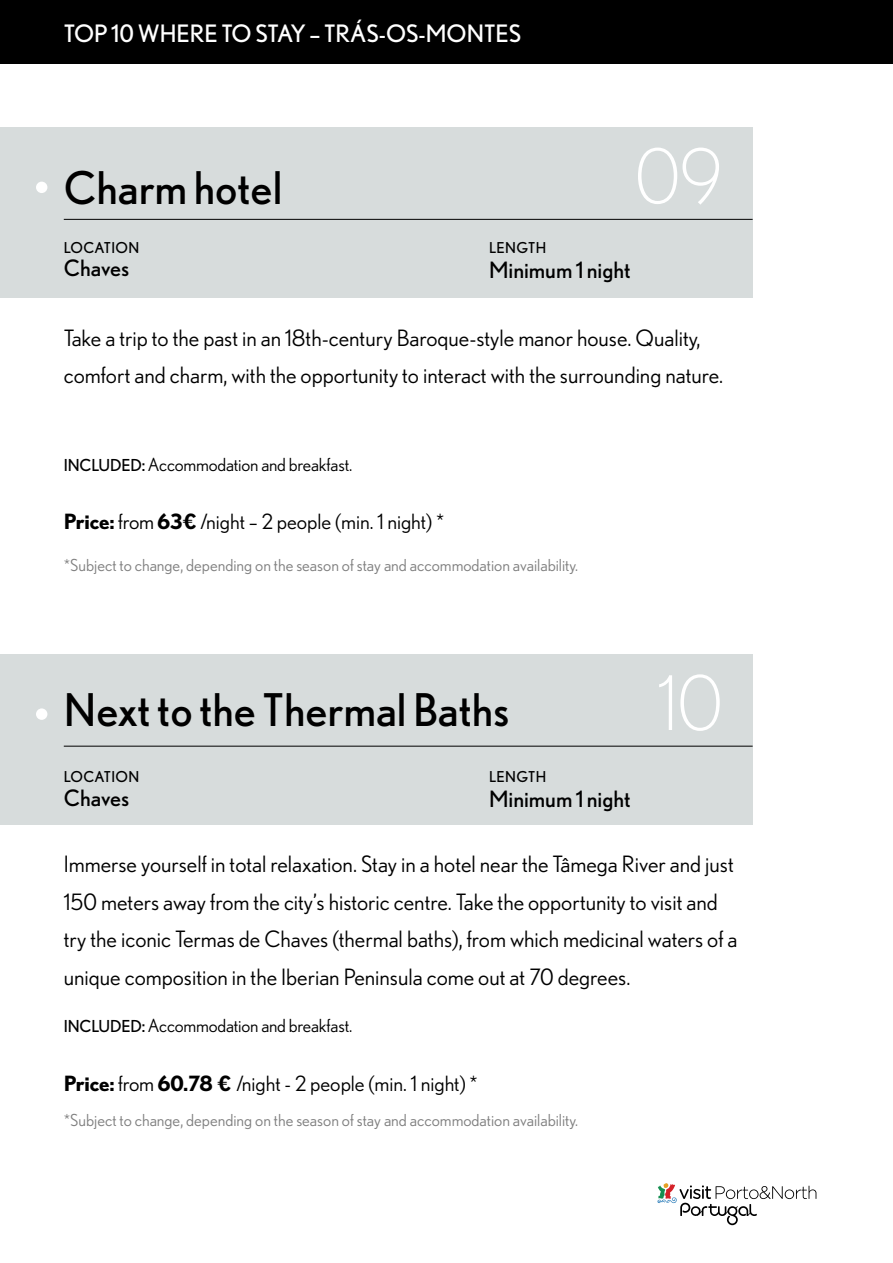
<style>
.page{position:relative;width:893px;height:1263px;background:#fff}
.page>*{position:absolute;margin:0;border:0;box-sizing:border-box;transform-origin:0 0}
.t1{font:300 75px "Nobel";color:#fff}
.t2{font:45px "Nobel";color:#000}
.t3{font:24px "Nobel";color:#fff}
.t4{font:22.5px/37.5px "Nobel WGL";color:#000}
.t5{font:22.5px "Nobel";color:#000}
.t6{font:21px "Nobel WGL";color:#000}
.t7{font:18px "Nobel WGL";letter-spacing:-.01em;color:#000}
.t8{font:16.5px "Nobel WGL";color:#808080}
.t9{font:15px "Nobel";letter-spacing:.025em;color:#000}
.s1{font-family:"Nobel";font-size:16.5px}
.s2{font-family:"Nobel"}
.s3{font-weight:700}
</style>
<div class="page">
<div style="left:0;top:0;width:893px;height:64px;background:#000"></div>
<svg style="left:657px;top:1183px;width:159px;height:42px"></svg>
<div style="left:0;top:654px;width:753px;height:170px;background:#d7dcdc"></div>
<hr style="left:64px;top:746px;width:689px;height:1px;background:#000">
<div style="left:36px;top:708px;width:11px;height:12px;background:#fff;border-radius:50%"></div>
<div style="left:0;top:128px;width:753px;height:170px;background:#d7dcdc"></div>
<hr style="left:64px;top:219px;width:689px;height:1px;background:#000">
<div style="left:36px;top:182px;width:11px;height:11px;background:#fff;border-radius:50%"></div>
<p class="t3" style="left:64px;top:19px;width:459px">TOP 10 WHERE TO STAY – TRÁS-OS-MONTES</p>
<h2 class="t2" style="left:64px;top:162px;width:220px">Charm hotel</h2>
<p class="t9" style="left:64px;top:238px;width:77px">LOCATION</p>
<p class="t5" style="left:64px;top:255px;width:67px">Chaves</p>
<h1 class="t1" style="left:635px;top:133px;width:89px">09</h1>
<p class="t9" style="left:489px;top:238px;width:59px">LENGTH</p>
<p class="t5" style="left:489px;top:256px;width:143px">Minimum 1 night</p>
<p class="t4" style="left:64px;top:318px;width:661px">Take a trip to the past in an 18th-century Baroque-style manor house. Quality, comfort and charm, with the opportunity to interact with the surrounding nature.</p>
<p class="t7" style="left:64px;top:451px;width:290px"><span class="s1">INCLUDED</span><span class="s2">:</span>Accommodation and breakfast.</p>
<p class="t6" style="left:64px;top:507px;width:382px"><span class="s3">Price:</span> from <span class="s3">63€</span> /night – 2 people (min. 1 night) *</p>
<p class="t8" style="left:64px;top:553px;width:516px">*Subject to change, depending on the season of stay and accommodation availability.</p>
<h2 class="t2" style="left:64px;top:684px;width:447px">Next to the Thermal Baths</h2>
<p class="t9" style="left:64px;top:768px;width:77px">LOCATION</p>
<p class="t5" style="left:64px;top:785px;width:67px">Chaves</p>
<p class="t9" style="left:489px;top:768px;width:59px">LENGTH</p>
<p class="t5" style="left:489px;top:786px;width:143px">Minimum 1 night</p>
<h1 class="t1" style="left:658px;top:660px;width:66px">10</h1>
<p class="t4" style="left:64px;top:845px;width:675px">Immerse yourself in total relaxation. Stay in a hotel near the Tâmega River and just 150 meters away from the city’s historic centre. Take the opportunity to visit and try the iconic Termas de Chaves (thermal baths), from which medicinal waters of a unique composition in the Iberian Peninsula come out at 70 degrees.</p>
<p class="t7" style="left:64px;top:1013px;width:290px"><span class="s1">INCLUDED</span><span class="s2">:</span>Accommodation and breakfast.</p>
<p class="t6" style="left:64px;top:1068px;width:415px"><span class="s3">Price:</span> from <span class="s3">60.78 €</span> /night - 2 people (min. 1 night) *</p>
<p class="t8" style="left:64px;top:1109px;width:516px">*Subject to change, depending on the season of stay and accommodation availability.</p>
</div>
